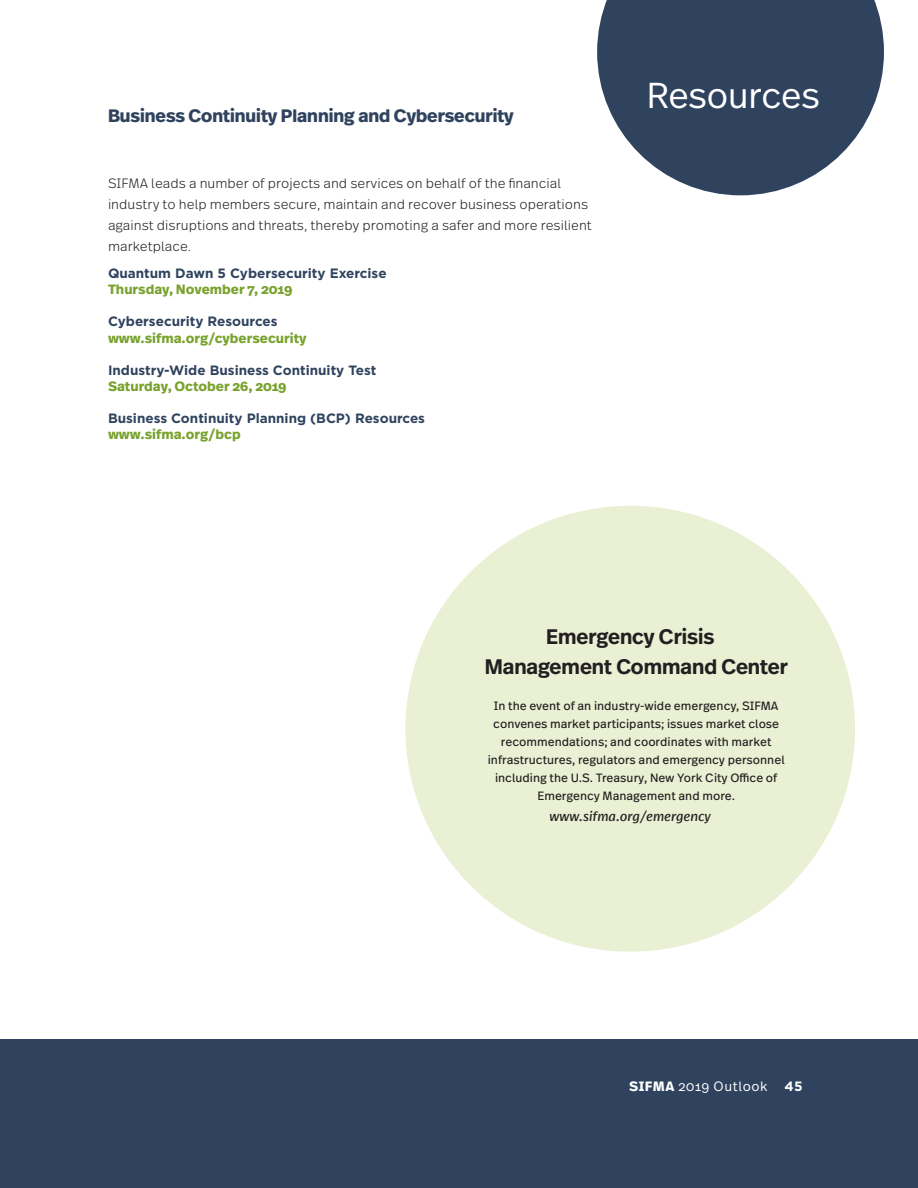
<style>
.page{position:relative;width:918px;height:1188px;background:#fff}
.page>*{position:absolute;margin:0;border:0;box-sizing:border-box;transform-origin:0 0}
.t1{font:300 36px "Real Head Pro";letter-spacing:.015em;color:#fff}
.t2{font:600 21px/30px "Real Head Pro";color:#231f20;text-align:center}
.chapter_sub-color{font:700 18px "Real Head Pro";color:#2f435e}
.body_copy{font:300 13.5px/21px "Real Text Pro";color:#231f20}
.Upcoming_Conferences{font:700 13.5px/16.2px "Gotham";color:#2f435e}
.Upcoming_Conferences-2{font:700 13.5px/16.2px "Real Text Pro";color:#78a22d}
.body_copy-2{font:italic 13.5px "Real Text Pro";color:#231f20}
.t3{font:300 13.5px "Real Text Pro";letter-spacing:.04em;color:#fff}
.Quote_-_person{font:12px/18px "Real Text Pro";color:#231f20;text-align:center}
.s1{font-family:"Real Text Pro";color:#78a22d}
.s2{font-family:"Gotham";color:#2f435e}
.s3{font-weight:700}
.s4{font-family:"Gotham";font-weight:700}
</style>
<div class="page">
<div style="left:0;top:1040px;width:918px;height:148px;background:#2f435e"></div>
<svg style="left:597px;top:0;width:287px;height:195px;fill:#2f435e"></svg>
<div style="left:405px;top:506px;width:450px;height:446px;background:#e9f0d3;border-radius:50%"></div>
<p class="chapter_sub-color" style="left:108px;top:103px;width:407px">Business Continuity Planning and Cybersecurity</p>
<p class="body_copy" style="left:108px;top:173px;width:485px">SIFMA leads a number of projects and services on behalf of the financial industry to help members secure, maintain and recover business operations against disruptions and threats, thereby promoting a safer and more resilient marketplace.</p>
<p class="Upcoming_Conferences" style="left:108px;top:265px;width:280px">Quantum Dawn 5 Cybersecurity Exercise<br><span class="s1">Thursday, November 7, 2019</span></p>
<p class="Upcoming_Conferences-2" style="left:108px;top:313px;width:200px"><span class="s2">Cybersecurity Resources </span>www.sifma.org/cybersecurity</p>
<p class="Upcoming_Conferences" style="left:108px;top:362px;width:270px">Industry-Wide Business Continuity Test<br><span class="s1">Saturday, October 26, 2019</span></p>
<p class="Upcoming_Conferences" style="left:108px;top:410px;width:319px">Business Continuity Planning (BCP) Resources <span class="s1">www.sifma.org/bcp</span></p>
<h1 class="t1" style="left:647px;top:70px;width:174px">Resources</h1>
<p class="t2" style="left:485px;top:621px;width:305px">Emergency Crisis<br>Management Command Center</p>
<p class="Quote_-_person" style="left:488px;top:697px;width:298px">In the event of an industry-wide emergency, SIFMA convenes market participants; issues market close recommendations; and coordinates with market infrastructures, regulators and emergency personnel including the U.S. Treasury, New York City Office of Emergency Management and more.</p>
<p class="body_copy-2" style="left:549px;top:807px;width:163px">www.sifma.org/emergency</p>
<p class="t3" style="left:629px;top:1077px;width:175px"><span class="s3">SIFMA</span> 2019 Outlook <span class="s4">45</span></p>
</div>
